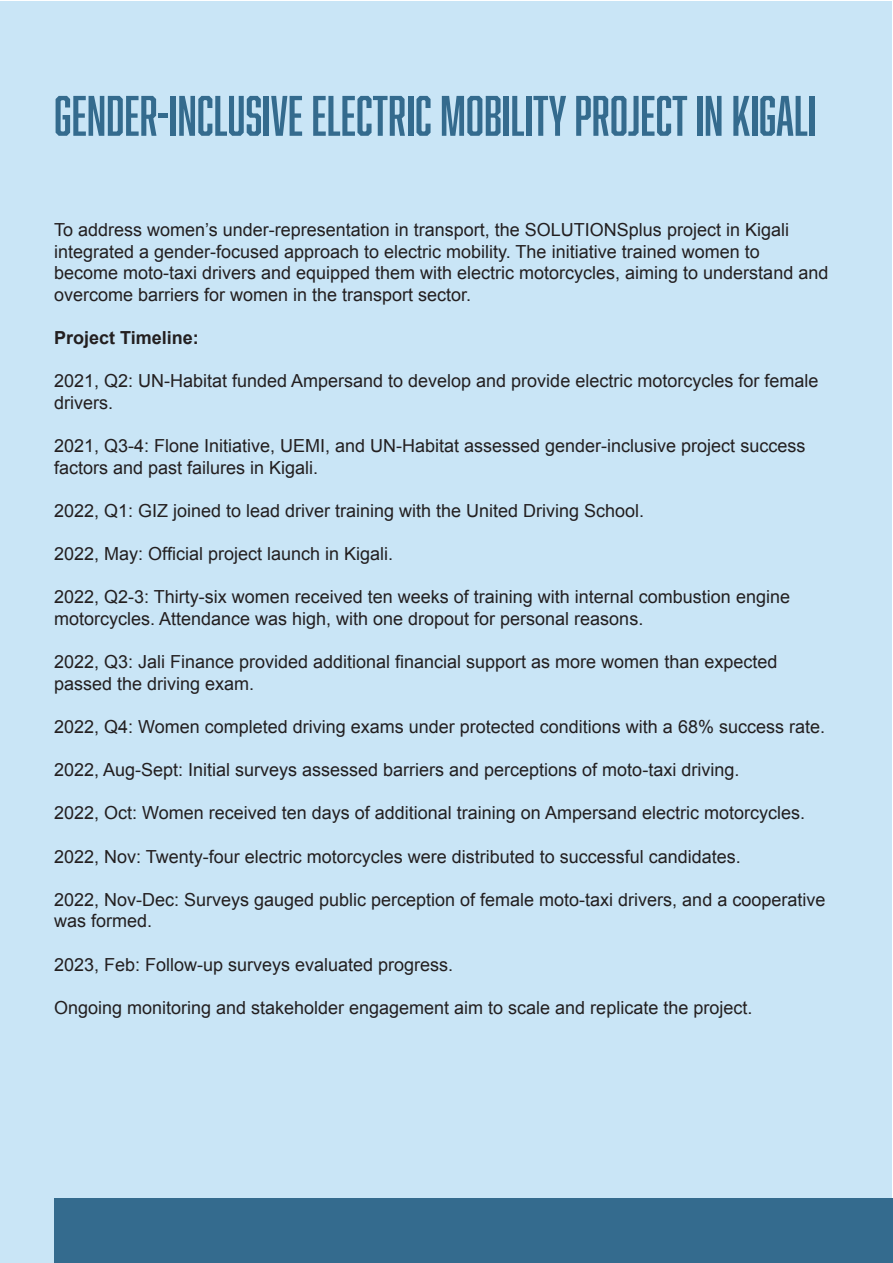
<style>
.page{position:relative;width:893px;height:1263px;background:#fff}
.page>*{position:absolute;margin:0;border:0;box-sizing:border-box;transform-origin:0 0}
.t1{font:52.5px "Abolition";color:#346b8e}
.t2{font:18px/21.6px "Arial";color:#231f20}
.t3{font:700 18px "Arial";color:#231f20}
</style>
<div class="page">
<div style="left:1px;top:1px;width:891px;height:1261px;background:#c9e5f6"></div>
<div style="left:54px;top:1198px;width:838px;height:64px;background:#346b8e"></div>
<p class="t1" style="left:54px;top:85px;width:764px">GENDER-INCLUSIVE ELECTRIC MOBILITY PROJECT IN KIGALI</p>
<p class="t2" style="left:54px;top:219px;width:776px">To address women’s under-representation in transport, the SOLUTIONSplus project in Kigali integrated a gender-focused approach to electric mobility. The initiative trained women to<br>become moto-taxi drivers and equipped them with electric motorcycles, aiming to understand and overcome barriers for women in the transport sector.</p>
<p class="t3" style="left:54px;top:326px;width:146px">Project Timeline:</p>
<p class="t2" style="left:54px;top:370px;width:766px">2021, Q2: UN-Habitat funded Ampersand to develop and provide electric motorcycles for female drivers.</p>
<p class="t2" style="left:54px;top:435px;width:753px">2021, Q3-4: Flone Initiative, UEMI, and UN-Habitat assessed gender-inclusive project success factors and past failures in Kigali.</p>
<p class="t2" style="left:54px;top:500px;width:592px">2022, Q1: GIZ joined to lead driver training with the United Driving School.</p>
<p class="t2" style="left:54px;top:543px;width:341px">2022, May: Official project launch in Kigali.</p>
<p class="t2" style="left:54px;top:586px;width:737px">2022, Q2-3: Thirty-six women received ten weeks of training with internal combustion engine motorcycles. Attendance was high, with one dropout for personal reasons.</p>
<p class="t2" style="left:54px;top:651px;width:725px">2022, Q3: Jali Finance provided additional financial support as more women than expected passed the driving exam.</p>
<p class="t2" style="left:54px;top:716px;width:773px">2022, Q4: Women completed driving exams under protected conditions with a 68% success rate.</p>
<p class="t2" style="left:54px;top:759px;width:687px">2022, Aug-Sept: Initial surveys assessed barriers and perceptions of moto-taxi driving.</p>
<p class="t2" style="left:54px;top:802px;width:753px">2022, Oct: Women received ten days of additional training on Ampersand electric motorcycles.</p>
<p class="t2" style="left:54px;top:846px;width:688px">2022, Nov: Twenty-four electric motorcycles were distributed to successful candidates.</p>
<p class="t2" style="left:54px;top:889px;width:773px">2022, Nov-Dec: Surveys gauged public perception of female moto-taxi drivers, and a cooperative was formed.</p>
<p class="t2" style="left:54px;top:954px;width:401px">2023, Feb: Follow-up surveys evaluated progress.</p>
<p class="t2" style="left:54px;top:997px;width:700px">Ongoing monitoring and stakeholder engagement aim to scale and replicate the project.</p>
</div>
